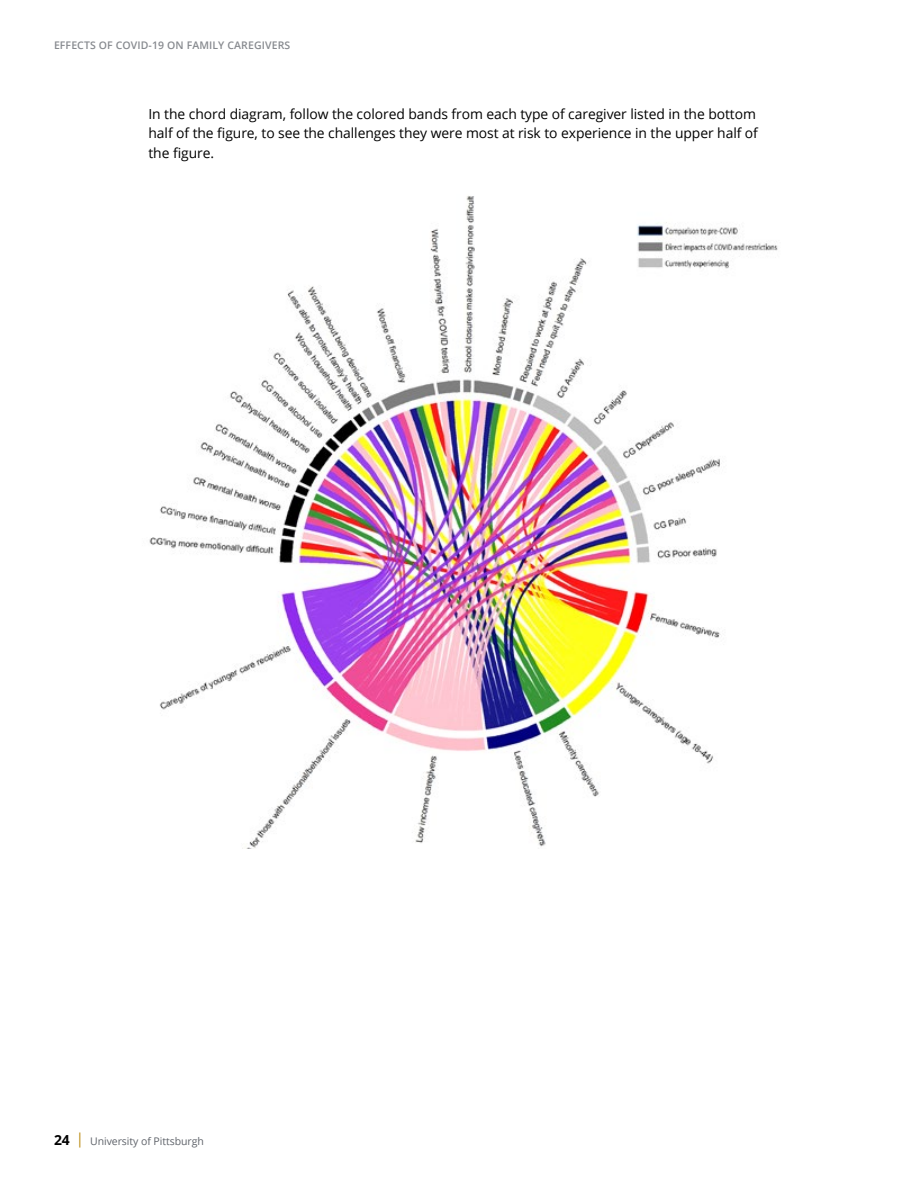
<style>
.page{position:relative;width:918px;height:1188px;background:#fff}
.page>*{position:absolute;margin:0;border:0;box-sizing:border-box;transform-origin:0 0}
.body{font:13.8px/19.5px "Open Sans";letter-spacing:-.005em;color:#000}
.t1{font:600 10.5px "Open Sans";letter-spacing:.01em;color:#878a8f}
.t2{font:10.5px "Open Sans";letter-spacing:-.005em;color:#5f636a}
.s1{font-weight:700;font-size:13.8px;color:#000}
.s2{font-size:15px;color:#bc8d16}
</style>
<div class="page">
<img style="left:149px;top:196px;width:629px;height:653px">
<p class="t1" style="left:54px;top:38px;width:238px">EFFECTS OF COVID-19 ON FAMILY CAREGIVERS</p>
<p class="body" style="left:148px;top:104px;width:611px">In the chord diagram, follow the colored bands from each type of caregiver listed in the bottom half of the figure, to see the challenges they were most at risk to experience in the upper half of the figure.</p>
<p class="t2" style="left:54px;top:1134px;width:151px"><span class="s1">24</span> <span class="s2">|</span> University of Pittsburgh</p>
</div>
